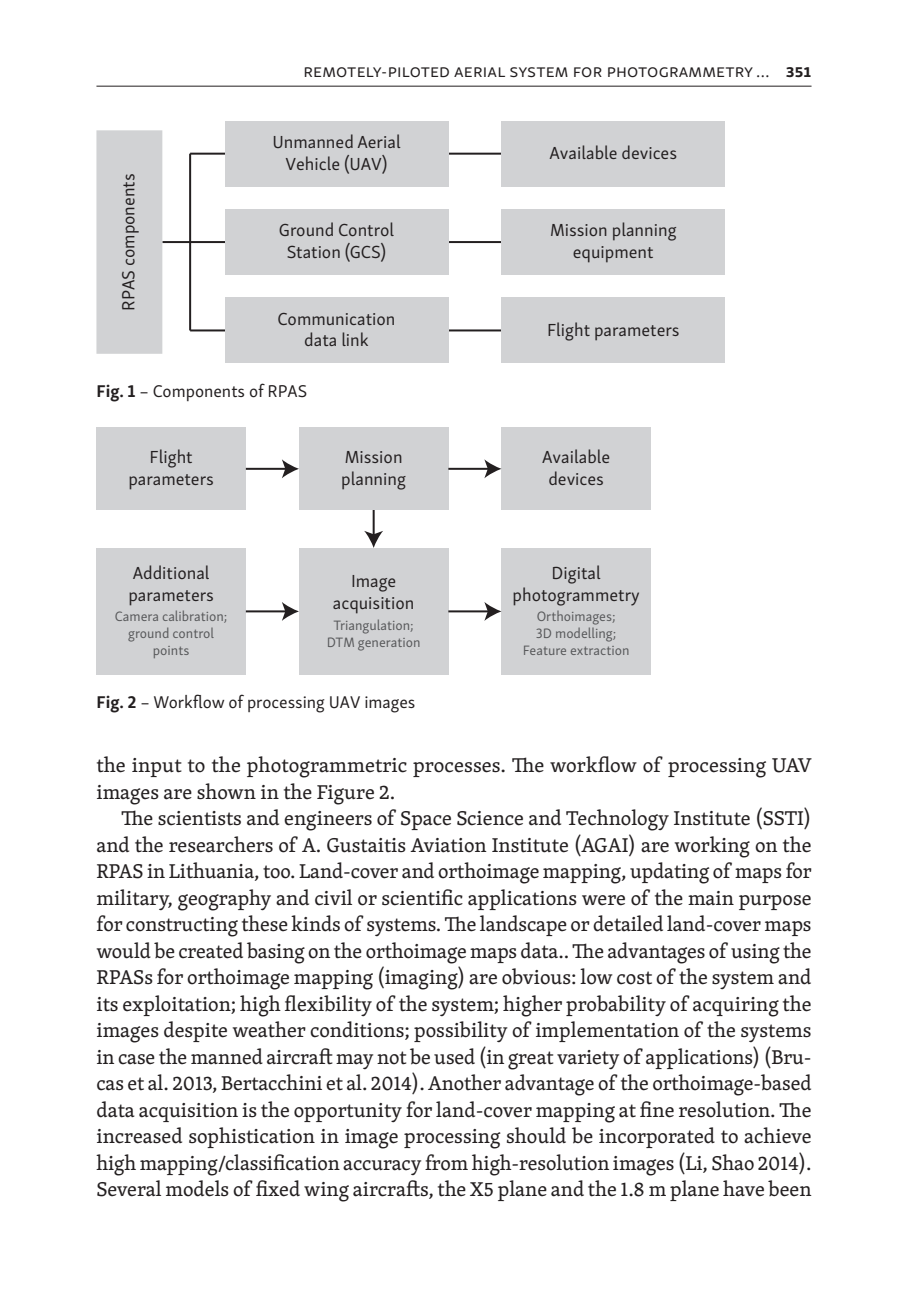
<style>
.page{position:relative;width:908px;height:1304px;background:#fff}
.page>*{position:absolute;margin:0;border:0;box-sizing:border-box;transform-origin:0 0}
.t1{font:20.4px "Skolar PE";color:#231f20}
.t2{font:18px/21.6px "Skolar Sans Latn";color:#231f20;text-align:center}
.t3{font:17.6px "Skolar Sans Latn";letter-spacing:.01em;color:#231f20}
.t4{font:14px/16.8px "Skolar Sans Latn";color:#57585a;text-align:center}
.s1{font-weight:700}
</style>
<div class="page">
<hr style="left:96px;top:86px;width:715px;height:1px;background:#231f20">
<hr style="left:162px;top:241px;width:363px;height:2px;background:#231f20">
<hr style="left:190px;top:153px;width:331px;height:2px;background:#231f20">
<hr style="left:190px;top:329px;width:331px;height:2px;background:#231f20">
<hr style="left:189px;top:154px;width:2px;height:176px;background:#231f20">
<div style="left:224px;top:121px;width:224px;height:66px;background:#d1d2d4"></div>
<div style="left:501px;top:121px;width:223px;height:66px;background:#d1d2d4"></div>
<div style="left:224px;top:209px;width:224px;height:66px;background:#d1d2d4"></div>
<div style="left:501px;top:209px;width:223px;height:66px;background:#d1d2d4"></div>
<div style="left:501px;top:298px;width:223px;height:65px;background:#d1d2d4"></div>
<div style="left:224px;top:298px;width:224px;height:65px;background:#d1d2d4"></div>
<div style="left:96px;top:130px;width:66px;height:224px;background:#d1d2d4"></div>
<hr style="left:372px;top:495px;width:2px;height:41px;background:#231f20">
<svg style="left:364px;top:531px;width:19px;height:17px"></svg>
<div style="left:96px;top:428px;width:150px;height:82px;background:#d1d2d4"></div>
<div style="left:299px;top:428px;width:149px;height:82px;background:#d1d2d4"></div>
<div style="left:501px;top:428px;width:149px;height:82px;background:#d1d2d4"></div>
<div style="left:299px;top:548px;width:149px;height:127px;background:#d1d2d4"></div>
<div style="left:96px;top:548px;width:150px;height:127px;background:#d1d2d4"></div>
<div style="left:501px;top:548px;width:149px;height:127px;background:#d1d2d4"></div>
<hr style="left:246px;top:468px;width:41px;height:2px;background:#231f20">
<svg style="left:282px;top:459px;width:17px;height:19px"></svg>
<hr style="left:246px;top:610px;width:41px;height:2px;background:#231f20">
<svg style="left:282px;top:602px;width:17px;height:19px"></svg>
<hr style="left:448px;top:610px;width:41px;height:2px;background:#231f20">
<svg style="left:484px;top:602px;width:17px;height:19px"></svg>
<hr style="left:448px;top:468px;width:41px;height:2px;background:#231f20">
<svg style="left:484px;top:459px;width:17px;height:19px"></svg>
<p class="t2" style="left:119px;top:311px;width:139px;rotate:-90deg">RPAS components</p>
<p class="t3" style="left:303px;top:63px;width:509px">remotely-piloted aerial system for photogrammetry … <span class="s1">351</span></p>
<p class="t2" style="left:272px;top:133px;width:130px">Unmanned Aerial<br>Vehicle (UAV)</p>
<p class="t2" style="left:279px;top:221px;width:116px">Ground Control<br>Station (GCS)</p>
<p class="t2" style="left:277px;top:309px;width:119px">Communication data link</p>
<p class="t2" style="left:549px;top:143px;width:129px">Available devices</p>
<p class="t2" style="left:549px;top:221px;width:128px">Mission planning equipment</p>
<p class="t2" style="left:546px;top:320px;width:134px">Flight parameters</p>
<p class="t3" style="left:96px;top:383px;width:212px"><span class="s1">Fig. 1</span> – Components of RPAS</p>
<p class="t2" style="left:128px;top:448px;width:87px">Flight parameters</p>
<p class="t2" style="left:341px;top:448px;width:66px;text-align:left">Mission planning</p>
<p class="t2" style="left:542px;top:448px;width:70px">Available devices</p>
<p class="t2" style="left:128px;top:564px;width:87px;text-align:left">Additional parameters</p>
<p class="t4" style="left:115px;top:609px;width:114px">Camera calibration; ground control points</p>
<p class="t2" style="left:333px;top:572px;width:83px">Image acquisition</p>
<p class="t4" style="left:326px;top:618px;width:95px">Triangulation;<br>DTM generation</p>
<p class="t3" style="left:96px;top:695px;width:320px"><span class="s1">Fig. 2</span> – Workflow of processing UAV images</p>
<p class="t2" style="left:512px;top:564px;width:129px">Digital photogrammetry</p>
<p class="t4" style="left:522px;top:609px;width:108px">Orthoimages;<br>3D modelling;<br>Feature extraction</p>
<p class="t1" style="left:96px;top:756px;width:716px">the input to the photogrammetric processes. The workflow of processing UAV</p>
<p class="t1" style="left:96px;top:783px;width:300px">images are shown in the Figure 2.</p>
<p class="t1" style="left:121px;top:809px;width:691px">The scientists and engineers of Space Science and Technology Institute (SSTI)</p>
<p class="t1" style="left:96px;top:836px;width:716px">and the researchers of A. Gustaitis Aviation Institute (AGAI) are working on the</p>
<p class="t1" style="left:96px;top:862px;width:716px">RPAS in Lithuania, too. Land-cover and orthoimage mapping, updating of maps for</p>
<p class="t1" style="left:96px;top:889px;width:716px">military, geography and civil or scientific applications were of the main purpose</p>
<p class="t1" style="left:96px;top:915px;width:716px">for constructing these kinds of systems. The landscape or detailed land-cover maps</p>
<p class="t1" style="left:96px;top:942px;width:716px">would be created basing on the orthoimage maps data.. The advantages of using the</p>
<p class="t1" style="left:96px;top:968px;width:716px">RPASs for orthoimage mapping (imaging) are obvious: low cost of the system and</p>
<p class="t1" style="left:96px;top:995px;width:716px">its exploitation; high flexibility of the system; higher probability of acquiring the</p>
<p class="t1" style="left:96px;top:1021px;width:716px">images despite weather conditions; possibility of implementation of the systems</p>
<p class="t1" style="left:96px;top:1048px;width:716px">in case the manned aircraft may not be used (in great variety of applications) (Bru-</p>
<p class="t1" style="left:96px;top:1074px;width:716px">cas et al. 2013, Bertacchini et al. 2014). Another advantage of the orthoimage-based</p>
<p class="t1" style="left:96px;top:1101px;width:716px">data acquisition is the opportunity for land-cover mapping at fine resolution. The</p>
<p class="t1" style="left:96px;top:1127px;width:716px">increased sophistication in image processing should be incorporated to achieve</p>
<p class="t1" style="left:96px;top:1154px;width:716px">high mapping/classification accuracy from high-resolution images (Li, Shao 2014).</p>
<p class="t1" style="left:96px;top:1180px;width:716px">Several models of fixed wing aircrafts, the X5 plane and the 1.8 m plane have been</p>
</div>
